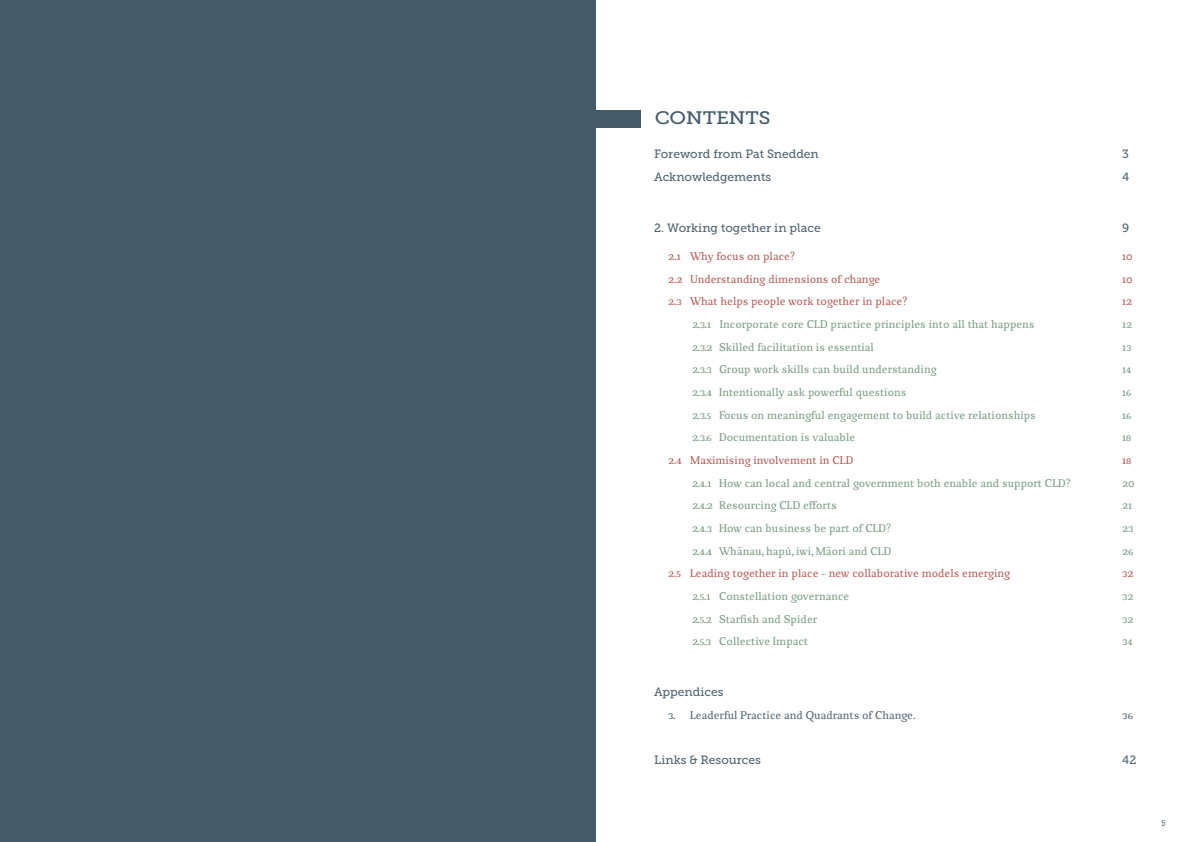
<style>
.page{position:relative;width:1191px;height:842px;background:#fff}
.page>*{position:absolute;margin:0;border:0;box-sizing:border-box;transform-origin:0 0}
.t1{font:18px "Museo Slab 500";letter-spacing:-.01em;color:#435b69;scale:1.13 1}
.t2{font:12px "Museo Slab 500";color:#526572}
.t3{font:11.5px "Chucaratext";color:#7a9c84}
.t4{font:11.5px "Chucaratext";color:#b05c57}
.t5{font:11.5px "Chucaratext";color:#526572}
.t6{font:condensed 8px "Helvetica";color:#435b69}
</style>
<div class="page">
<div style="left:594px;top:111px;width:46px;height:17px;background:#435b69"></div>
<div style="left:0;top:0;width:595px;height:842px;background:#435b69"></div>
<h1 class="t1" style="left:654px;top:108px;width:104px">CONTENTS</h1>
<p class="t2" style="left:654px;top:147px;width:166px">Foreword from Pat Snedden</p>
<p class="t2" style="left:1122px;top:147px;width:8px">3</p>
<p class="t2" style="left:654px;top:170px;width:118px">Acknowledgements</p>
<p class="t2" style="left:1122px;top:170px;width:9px">4</p>
<p class="t2" style="left:654px;top:221px;width:168px">2. Working together in place</p>
<p class="t2" style="left:1122px;top:221px;width:9px">9</p>
<p class="t4" style="left:668px;top:249px;width:128px">2.1 Why focus on place?</p>
<p class="t4" style="left:1122px;top:249px;width:12px">10</p>
<p class="t4" style="left:668px;top:272px;width:213px">2.2 Understanding dimensions of change</p>
<p class="t4" style="left:1122px;top:272px;width:12px">10</p>
<p class="t4" style="left:668px;top:295px;width:241px">2.3 What helps people work together in place?</p>
<p class="t4" style="left:1122px;top:295px;width:11px">12</p>
<p class="t3" style="left:692px;top:317px;width:344px">2.3.1 Incorporate core CLD practice principles into all that happens</p>
<p class="t3" style="left:1122px;top:317px;width:11px">12</p>
<p class="t3" style="left:692px;top:340px;width:183px">2.3.2 Skilled facilitation is essential</p>
<p class="t3" style="left:1122px;top:340px;width:11px">13</p>
<p class="t3" style="left:692px;top:363px;width:246px">2.3.3 Group work skills can build understanding</p>
<p class="t3" style="left:1122px;top:363px;width:11px">14</p>
<p class="t3" style="left:692px;top:385px;width:216px">2.3.4 Intentionally ask powerful questions</p>
<p class="t3" style="left:1122px;top:385px;width:11px">16</p>
<p class="t3" style="left:692px;top:408px;width:345px">2.3.5 Focus on meaningful engagement to build active relationships</p>
<p class="t3" style="left:1122px;top:408px;width:11px">16</p>
<p class="t3" style="left:692px;top:431px;width:165px">2.3.6 Documentation is valuable</p>
<p class="t3" style="left:1122px;top:431px;width:11px">18</p>
<p class="t4" style="left:668px;top:453px;width:186px">2.4 Maximising involvement in CLD</p>
<p class="t4" style="left:1122px;top:453px;width:11px">18</p>
<p class="t3" style="left:692px;top:476px;width:380px">2.4.1 How can local and central government both enable and support CLD?</p>
<p class="t3" style="left:1122px;top:476px;width:14px">20</p>
<p class="t3" style="left:692px;top:499px;width:146px">2.4.2 Resourcing CLD efforts</p>
<p class="t3" style="left:1122px;top:499px;width:11px">21</p>
<p class="t3" style="left:692px;top:521px;width:201px">2.4.3 How can business be part of CLD?</p>
<p class="t3" style="left:1122px;top:521px;width:13px">23</p>
<p class="t3" style="left:692px;top:544px;width:201px">2.4.4 Whãnau, hapú, iwi, Mãori and CLD</p>
<p class="t3" style="left:1122px;top:544px;width:13px">26</p>
<p class="t4" style="left:668px;top:567px;width:343px">2.5 Leading together in place - new collaborative models emerging</p>
<p class="t4" style="left:1122px;top:567px;width:13px">32</p>
<p class="t3" style="left:692px;top:589px;width:159px">2.5.1 Constellation governance</p>
<p class="t3" style="left:1122px;top:589px;width:13px">32</p>
<p class="t3" style="left:692px;top:612px;width:127px">2.5.2 Starfish and Spider</p>
<p class="t3" style="left:1122px;top:612px;width:13px">32</p>
<p class="t3" style="left:692px;top:635px;width:117px">2.5.3 Collective Impact</p>
<p class="t3" style="left:1122px;top:635px;width:12px">34</p>
<p class="t2" style="left:654px;top:685px;width:71px">Appendices</p>
<p class="t5" style="left:668px;top:708px;width:249px">3. Leaderful Practice and Quadrants of Change.</p>
<p class="t5" style="left:1122px;top:708px;width:12px">36</p>
<p class="t2" style="left:654px;top:753px;width:108px">Links &amp; Resources</p>
<p class="t2" style="left:1122px;top:753px;width:16px">42</p>
<p class="t6" style="left:1161px;top:818px;width:5px">5</p>
</div>
